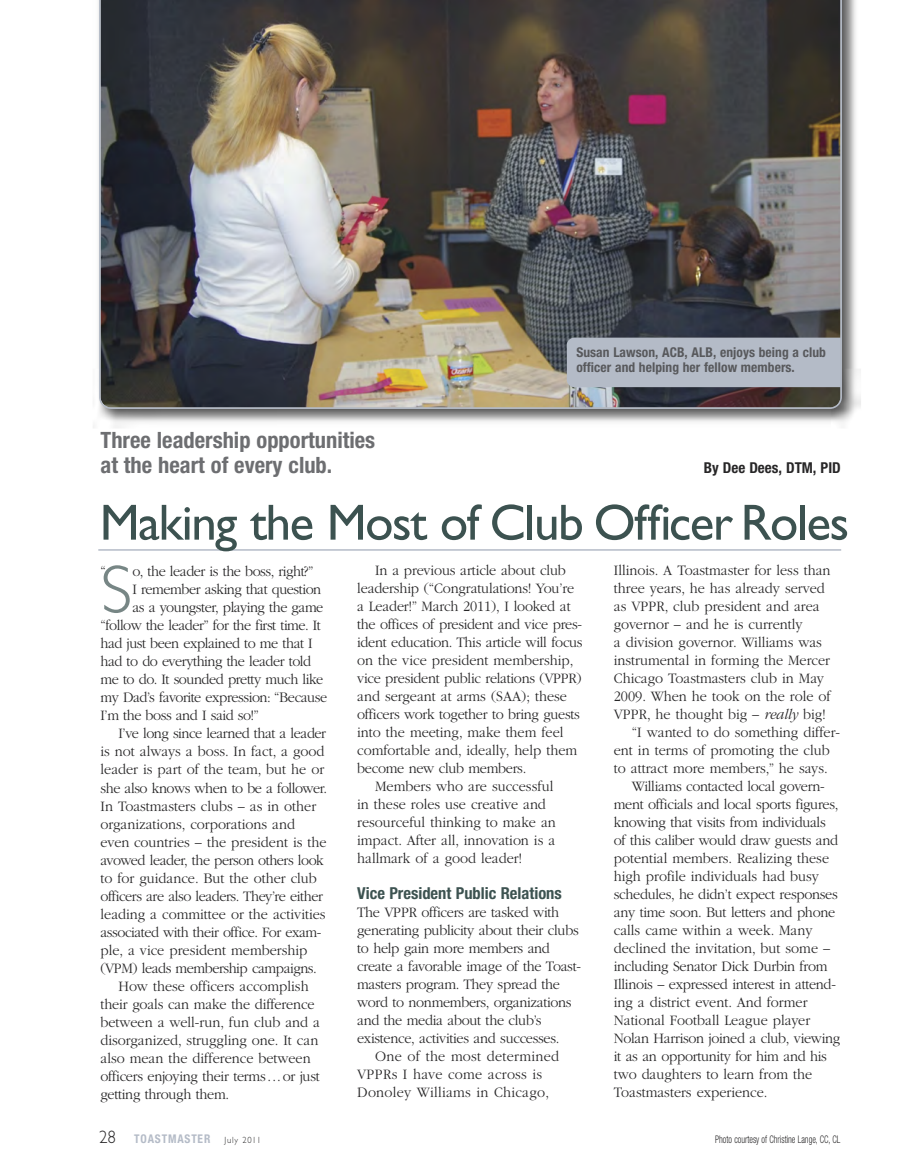
<style>
.page{position:relative;width:905px;height:1175px;background:#fff}
.page>*{position:absolute;margin:0;border:0;box-sizing:border-box;transform-origin:0 0}
.t1{font:300 68.25px "Gill Sans";color:#778685}
.t2{font:51px "Gill Sans";letter-spacing:-.03em;color:#3c5250}
.t3{font:700 condensed 22.5px/25.5px "Helvetica Neue LT Std";color:#6d6e71}
.t4{font:700 condensed 16.5px "Helvetica Neue LT Std";color:#3c5250}
.t5{font:300 15px "ITC Garamond Std";letter-spacing:-.01em;color:#272627;scale:.95 1}
.t6{font:300 15px "ITC Garamond Std";letter-spacing:-.03em;color:#272627;scale:.95 1}
.t7{font:300 15px "ITC Garamond Std";letter-spacing:.02em;color:#272627;scale:.95 1}
.t8{font:700 condensed 15px "Helvetica Neue LT Std";color:#272627}
.t9{font:700 condensed 13.5px/15px "Helvetica Neue LT Std";letter-spacing:.005em;color:#58595c}
.t10{font:700 condensed 12px "Helvetica Neue LT Std";letter-spacing:.075em;color:#b4bbc7;scale:.95 1}
.t11{font:300 condensed 10.5px "Helvetica Neue LT Std";color:#272627;scale:.8 1}
.s1{font-style:italic}
.s2{font-family:"Gill Sans";font-weight:300;font-stretch:normal;font-size:18px;color:#272627}
.s3{font-family:"Gill Sans";font-weight:300;font-stretch:normal;font-size:9px;color:#272627}
</style>
<div class="page">
<hr style="left:98px;top:549px;width:743px;height:1px;background:#b4bbc7">
<img style="left:93px;top:0;width:768px;height:428px">
<img style="left:99px;top:0;width:742px;height:409px">
<div style="left:566px;top:337px;width:274px;height:50px;background:#b4bbc7"></div>
<p class="t9" style="left:576px;top:346px;width:251px">Susan Lawson, ACB, ALB, enjoys being a club officer and helping her fellow members.</p>
<p class="t3" style="left:100px;top:429px;width:276px">Three leadership opportunities at the heart of every club.</p>
<p class="t8" style="left:704px;top:462px;width:138px">By Dee Dees, DTM, PID</p>
<p class="t2" style="left:100px;top:503px;width:750px">Making the Most of Club Officer Roles</p>
<p class="t1" style="left:100px;top:563px;width:33px">S</p>
<p class="t6" style="left:132px;top:566px;width:192px">o, the leader is the boss, right?”</p>
<p class="t5" style="left:100px;top:566px;width:7px">“</p>
<p class="t6" style="left:132px;top:584px;width:200px">I remember asking that question</p>
<p class="t6" style="left:132px;top:602px;width:202px">as a youngster, playing the game</p>
<p class="t6" style="left:100px;top:620px;width:233px">“follow the leader” for the first time. It</p>
<p class="t6" style="left:100px;top:638px;width:225px">had just been explained to me that I</p>
<p class="t6" style="left:100px;top:656px;width:223px">had to do everything the leader told</p>
<p class="t6" style="left:100px;top:674px;width:236px">me to do. It sounded pretty much like</p>
<p class="t6" style="left:100px;top:692px;width:240px">my Dad’s favorite expression: “Because</p>
<p class="t6" style="left:100px;top:710px;width:168px">I’m the boss and I said so!”</p>
<p class="t6" style="left:118px;top:728px;width:220px">I’ve long since learned that a leader</p>
<p class="t5" style="left:100px;top:746px;width:237px">is not always a boss. In fact, a good</p>
<p class="t5" style="left:100px;top:764px;width:237px">leader is part of the team, but he or</p>
<p class="t6" style="left:100px;top:782px;width:240px">she also knows when to be a follower.</p>
<p class="t5" style="left:100px;top:800px;width:228px">In Toastmasters clubs – as in other</p>
<p class="t5" style="left:100px;top:818px;width:206px">organizations, corporations and</p>
<p class="t5" style="left:100px;top:836px;width:239px">even countries – the president is the</p>
<p class="t6" style="left:100px;top:854px;width:237px">avowed leader, the person others look</p>
<p class="t5" style="left:100px;top:872px;width:229px">to for guidance. But the other club</p>
<p class="t6" style="left:100px;top:890px;width:236px">officers are also leaders. They’re either</p>
<p class="t5" style="left:100px;top:908px;width:238px">leading a committee or the activities</p>
<p class="t6" style="left:100px;top:926px;width:234px">associated with their office. For exam-</p>
<p class="t5" style="left:100px;top:944px;width:219px">ple, a vice president membership</p>
<p class="t6" style="left:100px;top:962px;width:229px">(VPM) leads membership campaigns.</p>
<p class="t5" style="left:118px;top:980px;width:202px">How these officers accomplish</p>
<p class="t5" style="left:100px;top:998px;width:227px">their goals can make the difference</p>
<p class="t5" style="left:100px;top:1016px;width:232px">between a well-run, fun club and a</p>
<p class="t5" style="left:100px;top:1034px;width:231px">disorganized, struggling one. It can</p>
<p class="t5" style="left:100px;top:1052px;width:223px">also mean the difference between</p>
<p class="t5" style="left:100px;top:1070px;width:232px">officers enjoying their terms...or just</p>
<p class="t5" style="left:100px;top:1088px;width:137px">getting through them.</p>
<p class="t5" style="left:375px;top:564px;width:202px">In a previous article about club</p>
<p class="t5" style="left:357px;top:582px;width:230px">leadership (“Congratulations! You’re</p>
<p class="t5" style="left:357px;top:600px;width:226px">a Leader!” March 2011), I looked at</p>
<p class="t5" style="left:357px;top:618px;width:238px">the offices of president and vice pres-</p>
<p class="t5" style="left:357px;top:636px;width:239px">ident education. This article will focus</p>
<p class="t5" style="left:357px;top:654px;width:229px">on the vice president membership,</p>
<p class="t5" style="left:357px;top:672px;width:238px">vice president public relations (VPPR)</p>
<p class="t5" style="left:357px;top:690px;width:222px">and sergeant at arms (SAA); these</p>
<p class="t5" style="left:357px;top:708px;width:236px">officers work together to bring guests</p>
<p class="t5" style="left:357px;top:726px;width:219px">into the meeting, make them feel</p>
<p class="t5" style="left:357px;top:744px;width:233px">comfortable and, ideally, help them</p>
<p class="t5" style="left:357px;top:762px;width:180px">become new club members.</p>
<p class="t5" style="left:375px;top:780px;width:189px">Members who are successful</p>
<p class="t5" style="left:357px;top:798px;width:200px">in these roles use creative and</p>
<p class="t5" style="left:357px;top:816px;width:210px">resourceful thinking to make an</p>
<p class="t5" style="left:357px;top:834px;width:210px">impact. After all, innovation is a</p>
<p class="t5" style="left:357px;top:852px;width:175px">hallmark of a good leader!</p>
<p class="t4" style="left:357px;top:887px;width:206px">Vice President Public Relations</p>
<p class="t5" style="left:357px;top:906px;width:214px">The VPPR officers are tasked with</p>
<p class="t5" style="left:357px;top:924px;width:235px">generating publicity about their clubs</p>
<p class="t5" style="left:357px;top:942px;width:204px">to help gain more members and</p>
<p class="t5" style="left:357px;top:960px;width:237px">create a favorable image of the Toast -</p>
<p class="t5" style="left:357px;top:978px;width:215px">masters program. They spread the</p>
<p class="t5" style="left:357px;top:996px;width:227px">word to nonmembers, organizations</p>
<p class="t5" style="left:357px;top:1014px;width:196px">and the media about the club’s</p>
<p class="t5" style="left:357px;top:1032px;width:214px">existence, activities and successes.</p>
<p class="t7" style="left:375px;top:1050px;width:195px">One of the most determined</p>
<p class="t7" style="left:357px;top:1068px;width:196px">VPPRs I have come across is</p>
<p class="t7" style="left:357px;top:1086px;width:203px">Donoley Williams in Chicago,</p>
<p class="t5" style="left:614px;top:564px;width:229px">Illinois. A Toastmaster for less than</p>
<p class="t5" style="left:614px;top:582px;width:224px">three years, he has already served</p>
<p class="t5" style="left:614px;top:600px;width:218px">as VPPR, club president and area</p>
<p class="t5" style="left:614px;top:618px;width:200px">governor – and he is currently</p>
<p class="t5" style="left:614px;top:636px;width:220px">a division governor. Williams was</p>
<p class="t5" style="left:614px;top:654px;width:229px">instrumental in forming the Mercer</p>
<p class="t5" style="left:614px;top:672px;width:223px">Chicago Toastmasters club in May</p>
<p class="t5" style="left:614px;top:690px;width:230px">2009. When he took on the role of</p>
<p class="t5" style="left:614px;top:708px;width:224px">VPPR, he thought big – <span class="s1">really</span> big!</p>
<p class="t5" style="left:632px;top:726px;width:221px">“I wanted to do something differ-</p>
<p class="t5" style="left:614px;top:744px;width:229px">ent in terms of promoting the club</p>
<p class="t5" style="left:614px;top:762px;width:227px">to attract more members,” he says.</p>
<p class="t5" style="left:632px;top:780px;width:204px">Williams contacted local govern-</p>
<p class="t5" style="left:614px;top:798px;width:238px">ment officials and local sports figures,</p>
<p class="t5" style="left:614px;top:816px;width:224px">knowing that visits from individuals</p>
<p class="t5" style="left:614px;top:834px;width:237px">of this caliber would draw guests and</p>
<p class="t5" style="left:614px;top:852px;width:228px">potential members. Realizing these</p>
<p class="t5" style="left:614px;top:870px;width:217px">high profile individuals had busy</p>
<p class="t5" style="left:614px;top:888px;width:237px">schedules, he didn’t expect responses</p>
<p class="t5" style="left:614px;top:906px;width:234px">any time soon. But letters and phone</p>
<p class="t5" style="left:614px;top:924px;width:211px">calls came within a week. Many</p>
<p class="t5" style="left:614px;top:942px;width:229px">declined the invitation, but some –</p>
<p class="t5" style="left:614px;top:960px;width:226px">including Senator Dick Durbin from</p>
<p class="t5" style="left:614px;top:978px;width:235px">Illinois – expressed interest in attend-</p>
<p class="t5" style="left:614px;top:996px;width:205px">ing a district event. And former</p>
<p class="t5" style="left:614px;top:1014px;width:208px">National Football League player</p>
<p class="t5" style="left:614px;top:1032px;width:240px">Nolan Harrison joined a club, viewing</p>
<p class="t5" style="left:614px;top:1050px;width:226px">it as an opportunity for him and his</p>
<p class="t5" style="left:614px;top:1068px;width:210px">two daughters to learn from the</p>
<p class="t5" style="left:614px;top:1086px;width:163px">Toastmasters experience.</p>
<p class="t10" style="left:99px;top:1134px;width:172px"><span class="s2">28</span> TOASTMASTER <span class="s3">July 2011</span></p>
<p class="t11" style="left:715px;top:1135px;width:158px">Photo courtesy of Christine Lange, CC, CL</p>
</div>
